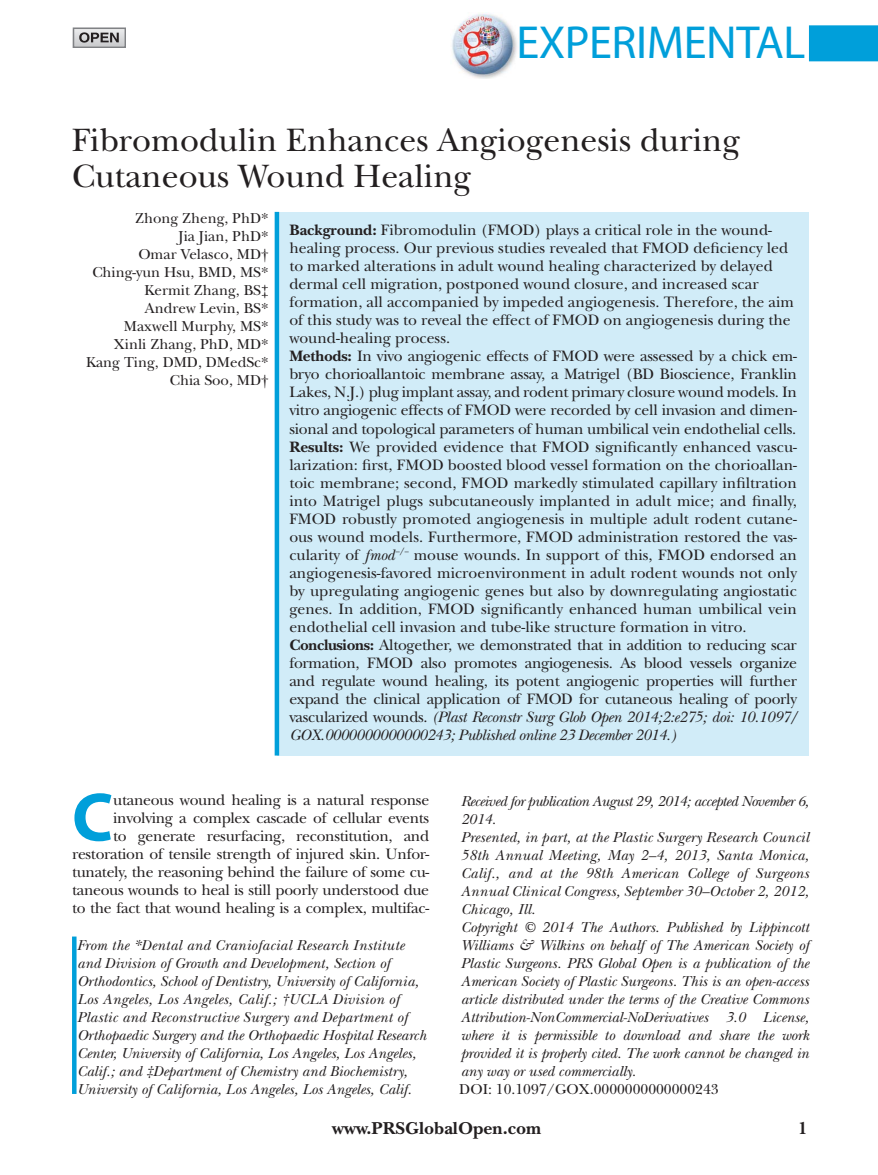
<style>
.page{position:relative;width:878px;height:1175px;background:#fff}
.page>*{position:absolute;margin:0;border:0;box-sizing:border-box;transform-origin:0 0}
.t1{font:700 69.15px "Myriad Pro";color:#009fda}
.t2{font:46.5px "Myriad Pro";letter-spacing:-.01em;color:#009fda}
.t3{font:33.75px/36px "New Baskerville";color:#231f20}
.t4{font:700 18px "New Baskerville";color:#231f20}
.t5{font:15.75px/18px "New Baskerville";color:#231f20}
.t6{font:15.75px/18px "New Baskerville";letter-spacing:-.02em;color:#231f20;text-align:right}
.t7{font:italic 15px/18px "New Baskerville";color:#231f20}
.t8{font:15px/18px "New Baskerville";color:#231f20;text-align:right}
.s1{font-weight:700}
.s2{font-style:italic}
</style>
<div class="page">
<img style="left:452px;top:12px;width:65px;height:66px">
<div style="left:73px;top:28px;width:52px;height:20px;border:2px solid #808285"></div>
<svg style="left:79px;top:32px;width:40px;height:11px"></svg>
<hr style="left:72px;top:936px;width:4px;height:158px;background:#009fda">
<div style="left:277px;top:212px;width:531px;height:543px;background:#d1ecf8"></div>
<div style="left:274px;top:212px;width:5px;height:543px;background:#009fda"></div>
<div style="left:808px;top:25px;width:70px;height:36px;background:#009fda"></div>
<h2 class="t2" style="left:516px;top:14px;width:290px">EXPERIMENTAL</h2>
<h3 class="t3" style="left:72px;top:122px;width:669px">Fibromodulin Enhances Angiogenesis during<br>Cutaneous Wound Healing</h3>
<p class="t8" style="left:86px;top:209px;width:184px">Zhong Zheng, PhD*<br>Jia Jian, PhD*<br>Omar Velasco, MD†<br>Ching-yun Hsu, BMD, MS*<br>Kermit Zhang, BS‡<br>Andrew Levin, BS*<br>Maxwell Murphy, MS*<br>Xinli Zhang, PhD, MD*<br>Kang Ting, DMD, DMedSc*<br>Chia Soo, MD†</p>
<p class="t5" style="left:289px;top:221px;width:509px"><span class="s1">Background:</span> Fibromodulin (FMOD) plays a critical role in the wound&shy;healing process. Our previous studies revealed that FMOD deficiency led to marked alterations in adult wound healing characterized by delayed dermal cell migration, postponed wound closure, and increased scar formation, all accompanied by impeded angiogenesis. Therefore, the aim of this study was to reveal the effect of FMOD on angiogenesis during the wound-healing process.<br><span class="s1">Methods:</span> In vivo angiogenic effects of FMOD were assessed by a chick em&shy;bryo chorioallantoic membrane assay, a Matrigel (BD Bioscience, Franklin Lakes, N.J.) plug implant assay, and rodent primary closure wound models. In vitro angiogenic effects of FMOD were recorded by cell invasion and dimen&shy;sional and topological parameters of human umbilical vein endothelial cells.<br><span class="s1">Results:</span> We provided evidence that FMOD significantly enhanced vascu&shy;larization: first, FMOD boosted blood vessel formation on the chorioallan&shy;toic membrane; second, FMOD markedly stimulated capillary infiltration into Matrigel plugs subcutaneously implanted in adult mice; and finally, FMOD robustly promoted angiogenesis in multiple adult rodent cutane&shy;ous wound models. Furthermore, FMOD administration restored the vas&shy;cularity of <span class="s2">fmod</span><sup>−/−</sup> mouse wounds. In support of this, FMOD endorsed an angiogenesis-favored microenvironment in adult rodent wounds not only by upregulating angiogenic genes but also by downregulating angiostatic genes. In addition, FMOD significantly enhanced human umbilical vein endothelial cell invasion and tube-like structure formation in vitro.<br><span class="s1">Conclusions:</span> Altogether, we demonstrated that in addition to reducing scar formation, FMOD also promotes angiogenesis. As blood vessels organize and regulate wound healing, its potent angiogenic properties will further expand the clinical application of FMOD for cutaneous healing of poorly vascularized wounds. <span class="s2">(Plast Reconstr Surg Glob Open 2014;2:e275; doi: 10.1097/ GOX.0000000000000243; Published online 23 December 2014.)</span></p>
<h1 class="t1" style="left:72px;top:772px;width:43px">C</h1>
<p class="t6" style="left:72px;top:790px;width:359px">utaneous wound healing is a natural response involving a complex cascade of cellular events<br>to generate resurfacing, reconstitution, and restoration of tensile strength of injured skin. Unfor&shy;tunately, the reasoning behind the failure of some cu&shy;taneous wounds to heal is still poorly understood due to the fact that wound healing is a complex, multifac-</p>
<p class="t7" style="left:77px;top:936px;width:350px">From the *Dental and Craniofacial Research Institute and Division of Growth and Development, Section of Orthodontics, School of Dentistry, University of California, Los Angeles, Los Angeles, Calif.; †UCLA Division of Plastic and Reconstructive Surgery and Department of Orthopaedic Surgery and the Orthopaedic Hospital Research Center, University of California, Los Angeles, Los Angeles, Calif.; and ‡Department of Chemistry and Biochemistry, University of California, Los Angeles, Los Angeles, Calif.</p>
<p class="t7" style="left:461px;top:792px;width:350px">Received for publication August 29, 2014; accepted November 6, 2014.<br>Presented, in part, at the Plastic Surgery Research Council 58th Annual Meeting, May 2–4, 2013, Santa Monica, Calif., and at the 98th American College of Surgeons Annual Clinical Congress, September 30–October 2, 2012, Chicago, Ill.<br>Copyright © 2014 The Authors. Published by Lippincott Williams &amp; Wilkins on behalf of The American Society of Plastic Surgeons. PRS Global Open is a publication of the American Society of Plastic Surgeons. This is an open-access article distributed under the terms of the Creative Commons Attribution-NonCommercial-NoDerivatives 3.0 License, where it is permissible to download and share the work provided it is properly cited. The work cannot be changed in any way or used commercially.</p>
<p class="t8" style="left:459px;top:1080px;width:261px">DOI: 10.1097/GOX.0000000000000243</p>
<p class="t4" style="left:332px;top:1118px;width:210px">www.PRSGlobalOpen.com</p>
<p class="t4" style="left:798px;top:1118px;width:11px">1</p>
</div>
